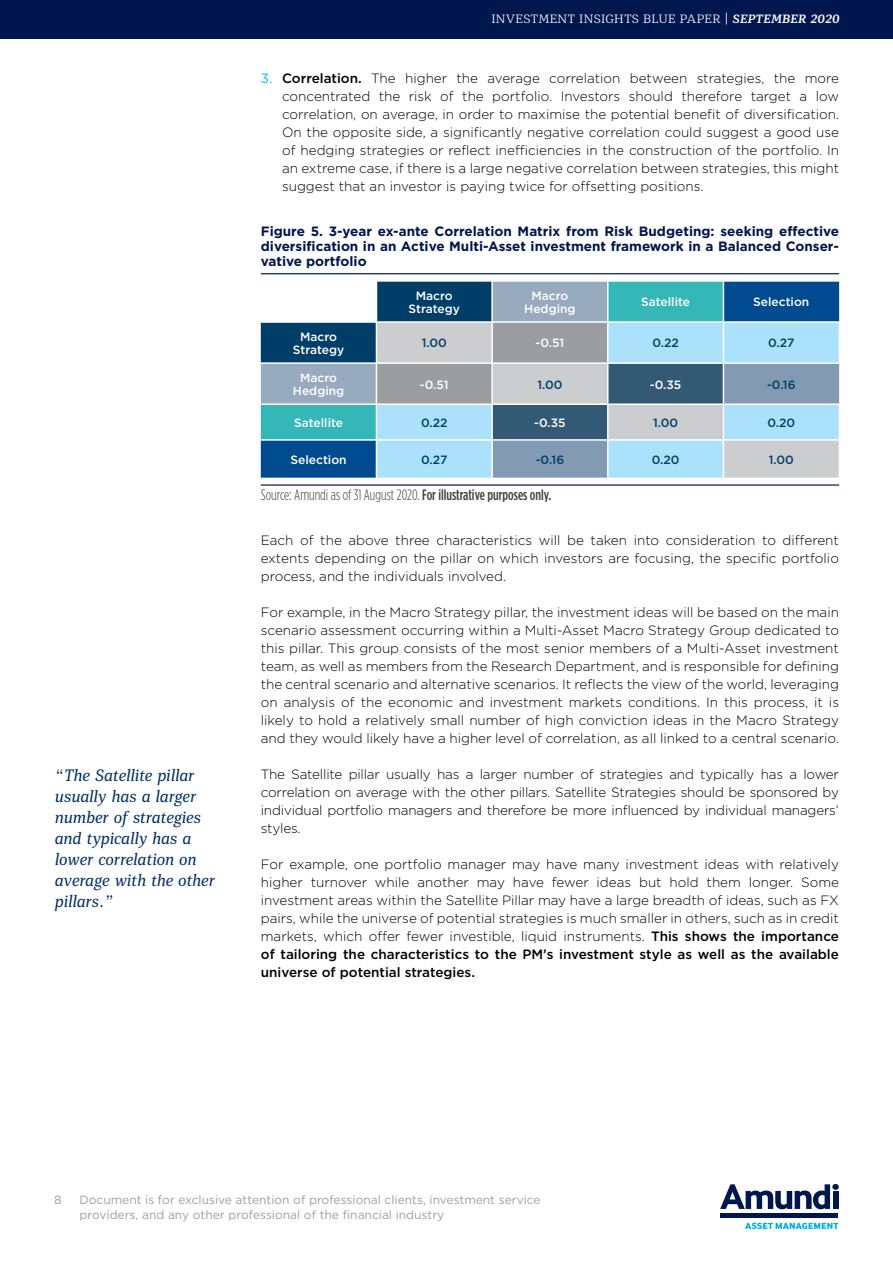
<style>
.page{position:relative;width:893px;height:1263px;background:#fff}
.page>*{position:absolute;margin:0;border:0;box-sizing:border-box;transform-origin:0 0}
.t1{font:italic condensed 16.5px/21px "Mediator Serif";color:#002f67}
.t2{font:300 15px "Gotham Condensed";color:#414042}
.t3{font:300 13.5px/18px "Gotham";color:#000;text-align:justify}
.t4{font:700 13.5px/15px "Gotham";color:#00164e;text-align:justify}
.t5{font:12px/14.4px "Gotham";color:#9d9fa2}
.t6{font:500 12px/13.5px "Gotham";color:#fff;text-align:center}
.t7{font:500 12px "Gotham";color:#003e6a}
.t8{font:300 12px "Mediator Serif";letter-spacing:.02em;color:#fff}
.s1{font-weight:700;font-style:italic}
.s2{font-weight:400;color:#00bdf2}
.s3{font-weight:500}
</style>
<div class="page">
<svg style="left:720px;top:1184px;width:110px;height:25px"></svg>
<div style="left:832px;top:1184px;width:7px;height:6px;background:#00164e;border-radius:50%"></div>
<div style="left:833px;top:1191px;width:5px;height:18px;background:#00164e"></div>
<div style="left:720px;top:1213px;width:118px;height:5px;background:#00164e"></div>
<svg style="left:745px;top:1222px;width:93px;height:7px"></svg>
<div style="left:0;top:0;width:893px;height:38px;background:#00164e"></div>
<hr style="left:261px;top:273px;width:578px;height:1px;background:#00164e">
<hr style="left:261px;top:484px;width:578px;height:2px;background:#00164e">
<svg style="left:261px;top:282px;width:578px;height:196px;background:#82aabf"></svg>
<div style="left:492px;top:404px;width:116px;height:36px;background:#325a74"></div>
<hr style="left:723px;top:282px;width:1px;height:39px;background:#fff">
<hr style="left:491px;top:323px;width:2px;height:39px;background:#fff">
<hr style="left:607px;top:321px;width:116px;height:2px;background:#fff">
<hr style="left:607px;top:323px;width:1px;height:39px;background:#fff">
<hr style="left:723px;top:321px;width:117px;height:2px;background:#fff">
<hr style="left:723px;top:323px;width:1px;height:39px;background:#fff">
<hr style="left:377px;top:362px;width:116px;height:2px;background:#fff">
<hr style="left:607px;top:362px;width:116px;height:2px;background:#fff">
<hr style="left:607px;top:364px;width:1px;height:39px;background:#fff">
<hr style="left:723px;top:362px;width:117px;height:2px;background:#fff">
<hr style="left:376px;top:403px;width:116px;height:2px;background:#fff">
<hr style="left:376px;top:405px;width:1px;height:34px;background:#fff">
<hr style="left:492px;top:403px;width:116px;height:2px;background:#fff">
<hr style="left:491px;top:405px;width:2px;height:34px;background:#fff">
<hr style="left:608px;top:403px;width:115px;height:2px;background:#fff">
<hr style="left:723px;top:403px;width:117px;height:2px;background:#fff">
<hr style="left:723px;top:405px;width:1px;height:34px;background:#fff">
<hr style="left:261px;top:439px;width:115px;height:2px;background:#fff">
<hr style="left:376px;top:439px;width:116px;height:2px;background:#fff">
<hr style="left:376px;top:441px;width:1px;height:37px;background:#fff">
<hr style="left:492px;top:439px;width:116px;height:2px;background:#fff">
<hr style="left:491px;top:441px;width:2px;height:37px;background:#fff">
<hr style="left:608px;top:439px;width:115px;height:2px;background:#fff">
<hr style="left:607px;top:441px;width:1px;height:37px;background:#fff">
<hr style="left:723px;top:439px;width:116px;height:2px;background:#fff">
<hr style="left:723px;top:441px;width:1px;height:37px;background:#fff">
<hr style="left:376px;top:282px;width:1px;height:39px;background:#fff">
<hr style="left:491px;top:282px;width:2px;height:39px;background:#fff">
<hr style="left:607px;top:282px;width:1px;height:39px;background:#fff">
<hr style="left:261px;top:321px;width:115px;height:2px;background:#fff">
<hr style="left:376px;top:321px;width:116px;height:2px;background:#fff">
<hr style="left:376px;top:323px;width:1px;height:39px;background:#fff">
<hr style="left:492px;top:321px;width:116px;height:2px;background:#fff">
<hr style="left:261px;top:362px;width:116px;height:2px;background:#fff">
<hr style="left:376px;top:364px;width:1px;height:39px;background:#fff">
<hr style="left:491px;top:362px;width:116px;height:2px;background:#fff">
<hr style="left:491px;top:364px;width:2px;height:39px;background:#fff">
<hr style="left:723px;top:364px;width:1px;height:39px;background:#fff">
<hr style="left:261px;top:403px;width:116px;height:2px;background:#fff">
<hr style="left:607px;top:405px;width:1px;height:34px;background:#fff">
<p class="t8" style="left:491px;top:11px;width:349px">INVESTMENT INSIGHTS BLUE PAPER | <span class="s1">SEPTEMBER 2020</span></p>
<p class="t3" style="left:282px;top:69px;width:559px;text-indent:-21px"><span class="s2">3.</span> <span class="s3">Correlation.</span> The higher the average correlation between strategies, the more concentrated the risk of the portfolio. Investors should therefore target a low correlation, on average, in order to maximise the potential benefit of diversification.<br>On the opposite side, a significantly negative correlation could suggest a good use of hedging strategies or reflect inefficiencies in the construction of the portfolio. In an extreme case, if there is a large negative correlation between strategies, this might suggest that an investor is paying twice for offsetting positions.</p>
<p class="t4" style="left:261px;top:223px;width:580px">Figure 5. 3-year ex-ante Correlation Matrix from Risk Budgeting: seeking effective diversification in an Active Multi-Asset investment framework in a Balanced Conser&shy;vative portfolio</p>
<p class="t6" style="left:409px;top:288px;width:53px">Macro<br>Strategy</p>
<p class="t6" style="left:524px;top:288px;width:53px">Macro<br>Hedging</p>
<p class="t6" style="left:641px;top:295px;width:50px">Satellite</p>
<p class="t6" style="left:753px;top:295px;width:58px">Selection</p>
<p class="t6" style="left:293px;top:329px;width:53px">Macro<br>Strategy</p>
<p class="t7" style="left:422px;top:335px;width:27px">1.00</p>
<p class="t6" style="left:536px;top:336px;width:30px">-0.51</p>
<p class="t7" style="left:652px;top:335px;width:28px">0.22</p>
<p class="t7" style="left:768px;top:335px;width:28px">0.27</p>
<p class="t6" style="left:293px;top:371px;width:53px">Macro<br>Hedging</p>
<p class="t6" style="left:420px;top:377px;width:30px">-0.51</p>
<p class="t7" style="left:537px;top:376px;width:27px">1.00</p>
<p class="t6" style="left:650px;top:377px;width:33px">-0.35</p>
<p class="t7" style="left:767px;top:376px;width:30px">-0.16</p>
<p class="t6" style="left:294px;top:416px;width:50px">Satellite</p>
<p class="t7" style="left:421px;top:415px;width:28px">0.22</p>
<p class="t6" style="left:534px;top:416px;width:33px">-0.35</p>
<p class="t7" style="left:653px;top:415px;width:27px">1.00</p>
<p class="t7" style="left:767px;top:415px;width:29px">0.20</p>
<p class="t6" style="left:291px;top:453px;width:58px">Selection</p>
<p class="t7" style="left:421px;top:452px;width:28px">0.27</p>
<p class="t7" style="left:536px;top:452px;width:30px">-0.16</p>
<p class="t7" style="left:652px;top:452px;width:29px">0.20</p>
<p class="t7" style="left:769px;top:452px;width:27px">1.00</p>
<p class="t1" style="left:54px;top:765px;width:162px">“The Satellite pillar usually has a larger number of strategies and typically has a lower correlation on average with the other pillars.”</p>
<p class="t2" style="left:261px;top:486px;width:292px">Source: Amundi as of 31 August 2020. <span class="s3">For illustrative purposes only.</span></p>
<p class="t3" style="left:261px;top:531px;width:580px">Each of the above three characteristics will be taken into consideration to different extents depending on the pillar on which investors are focusing, the specific portfolio process, and the individuals involved.</p>
<p class="t3" style="left:261px;top:603px;width:580px">For example, in the Macro Strategy pillar, the investment ideas will be based on the main scenario assessment occurring within a Multi-Asset Macro Strategy Group dedicated to this pillar. This group consists of the most senior members of a Multi-Asset investment team, as well as members from the Research Department, and is responsible for defining the central scenario and alternative scenarios. It reflects the view of the world, leveraging on analysis of the economic and investment markets conditions. In this process, it is likely to hold a relatively small number of high conviction ideas in the Macro Strategy and they would likely have a higher level of correlation, as all linked to a central scenario.</p>
<p class="t3" style="left:261px;top:765px;width:580px">The Satellite pillar usually has a larger number of strategies and typically has a lower correlation on average with the other pillars. Satellite Strategies should be sponsored by individual portfolio managers and therefore be more influenced by individual managers’ styles.</p>
<p class="t3" style="left:261px;top:855px;width:580px">For example, one portfolio manager may have many investment ideas with relatively higher turnover while another may have fewer ideas but hold them longer. Some investment areas within the Satellite Pillar may have a large breadth of ideas, such as FX pairs, while the universe of potential strategies is much smaller in others, such as in credit markets, which offer fewer investible, liquid instruments. <span class="s3">This shows the importance of tailoring the characteristics to the PM’s investment style as well as the available universe of potential strategies.</span></p>
<p class="t5" style="left:54px;top:1192px;width:9px">8</p>
<p class="t5" style="left:80px;top:1192px;width:463px">Document is for exclusive attention of professional clients, investment service providers, and any other professional of the financial industry</p>
</div>
